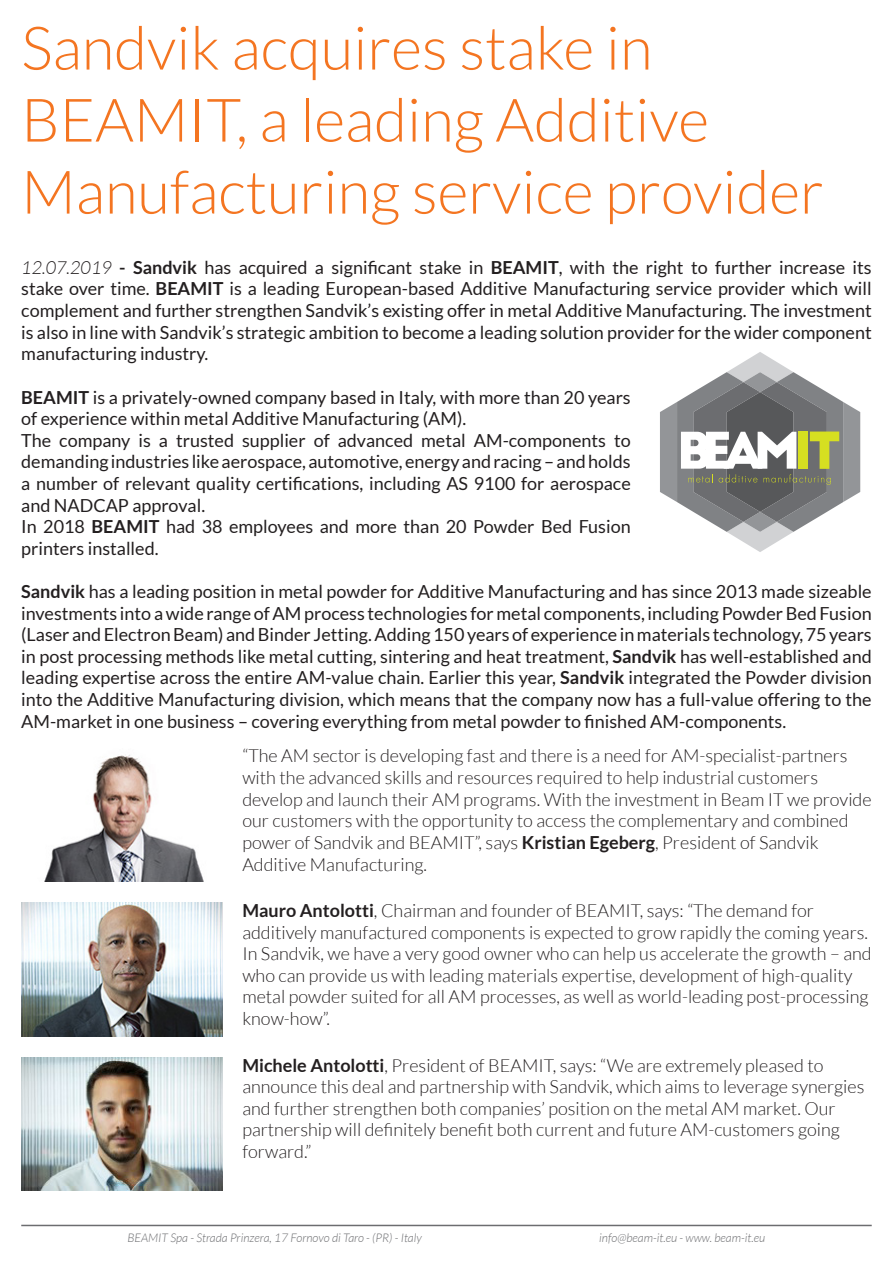
<style>
.page{position:relative;width:893px;height:1263px;background:#fff}
.page>*{position:absolute;margin:0;border:0;box-sizing:border-box;transform-origin:0 0}
.t1{font:300 60px/72px "Lato";color:#f47521}
.t2{font:18px/21.6px "Lato";color:#231f20;text-align:justify}
.t3{font:300 18px/21.6px "Lato";color:#231f20}
.t4{font:italic 300 12px "Lato";color:#6c6d70}
.s1{font-weight:300;font-style:italic}
.s2{font-weight:700}
</style>
<div class="page">
<svg style="left:660px;top:352px;width:200px;height:200px"></svg>
<img style="left:44px;top:755px;width:160px;height:127px">
<img style="left:21px;top:902px;width:201px;height:134px">
<img style="left:21px;top:1057px;width:201px;height:134px">
<hr style="left:21px;top:1225px;width:851px;height:1px;background:#6c6d70">
<p class="t1" style="left:21px;top:12px;width:804px">Sandvik acquires stake in<br>BEAMIT, a leading Additive<br>Manufacturing service provider</p>
<p class="t2" style="left:21px;top:256px;width:852px"><span class="s1">12.07.2019</span> <span class="s2">- Sandvik</span> has acquired a significant stake in <span class="s2">BEAMIT</span>, with the right to further increase its stake over time. <span class="s2">BEAMIT</span> is a leading European-based Additive Manufacturing service provider which will complement and further strengthen Sandvik’s existing offer in metal Additive Manufacturing. The investment is also in line with Sandvik’s strategic ambition to become a leading solution provider for the wider component manufacturing industry.</p>
<p class="t2" style="left:21px;top:386px;width:611px"><span class="s2">BEAMIT</span> is a privately-owned company based in Italy, with more than 20 years of experience within metal Additive Manufacturing (AM).</p>
<p class="t2" style="left:21px;top:429px;width:611px">The company is a trusted supplier of advanced metal AM-components to demanding industries like aerospace, automotive, energy and racing – and holds a number of relevant quality certifications, including AS 9100 for aerospace and NADCAP approval.</p>
<p class="t2" style="left:21px;top:516px;width:611px">In 2018 <span class="s2">BEAMIT</span> had 38 employees and more than 20 Powder Bed Fusion printers installed.</p>
<p class="t2" style="left:21px;top:580px;width:852px"><span class="s2">Sandvik</span> has a leading position in metal powder for Additive Manufacturing and has since 2013 made sizeable investments into a wide range of AM process technologies for metal components, including Powder Bed Fusion (Laser and Electron Beam) and Binder Jetting. Adding 150 years of experience in materials technology, 75 years in post processing methods like metal cutting, sintering and heat treatment, <span class="s2">Sandvik</span> has well-established and leading expertise across the entire AM-value chain. Earlier this year, <span class="s2">Sandvik</span> integrated the Powder division into the Additive Manufacturing division, which means that the company now has a full-value offering to the AM-market in one business – covering everything from metal powder to finished AM-components.</p>
<p class="t3" style="left:242px;top:745px;width:631px">“The AM sector is developing fast and there is a need for AM-specialist-partners with the advanced skills and resources required to help industrial customers develop and launch their AM programs. With the investment in Beam IT we provide our customers with the opportunity to access the complementary and combined power of Sandvik and BEAMIT”, says <span class="s2">Kristian Egeberg</span>, President of Sandvik Additive Manufacturing.</p>
<p class="t3" style="left:242px;top:900px;width:631px"><span class="s2">Mauro Antolotti</span>, Chairman and founder of BEAMIT, says: “The demand for additively manufactured components is expected to grow rapidly the coming years.<br>In Sandvik, we have a very good owner who can help us accelerate the growth – and who can provide us with leading materials expertise, development of high-quality metal powder suited for all AM processes, as well as world-leading post-processing know-how”.</p>
<p class="t3" style="left:242px;top:1054px;width:624px"><span class="s2">Michele Antolotti</span>, President of BEAMIT, says: “We are extremely pleased to announce this deal and partnership with Sandvik, which aims to leverage synergies and further strengthen both companies’ position on the metal AM market. Our partnership will definitely benefit both current and future AM-customers going forward.”</p>
<p class="t4" style="left:128px;top:1231px;width:296px">BEAMIT Spa - Strada Prinzera, 17 Fornovo di Taro - (PR) - Italy</p>
<p class="t4" style="left:599px;top:1231px;width:168px">info@beam-it.eu - www. beam-it.eu</p>
</div>
